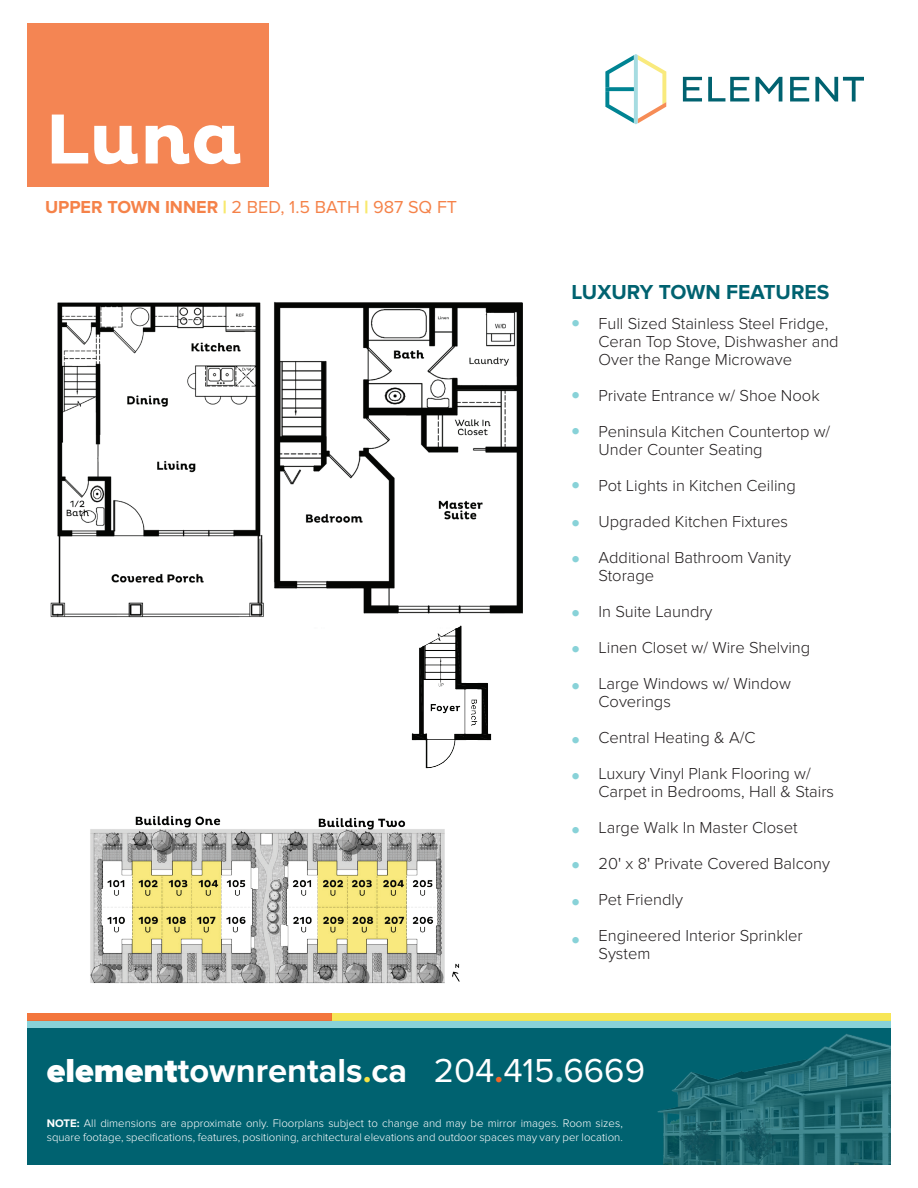
<style>
.page{position:relative;width:918px;height:1188px;background:#fff}
.page>*{position:absolute;margin:0;border:0;box-sizing:border-box;transform-origin:0 0}
.t1{font:700 72px "Pluto";color:#fff}
.t2{font:700 34.5px "Proxima Nova";color:#fff}
.t3{font:900 30px/36.8px "Proxima Nova";color:#88d2d8}
.t4{font:700 21px "Proxima Nova";color:#006270}
.t5{font:18px "Proxima Nova";color:#f58249}
.t6{font:300 16.5px/36px "Proxima Nova";color:#231f20}
.t7{font:300 11.4px/13.6px "Proxima Nova";color:#fff}
.s1{font-weight:700}
.s2{font-weight:900;color:#f8e96f}
.s3{font-weight:900}
.s4{color:#f7e445}
.s5{font-weight:400}
.s6{color:#f26728}
.s7{color:#88d2d8}
</style>
<div class="page">
<div style="left:27px;top:23px;width:241px;height:164px;background:#f48553"></div>
<svg style="left:27px;top:1028px;width:864px;height:137px;background:#066370"></svg>
<svg style="left:683px;top:77px;width:19px;height:25px"></svg>
<svg style="left:708px;top:77px;width:41px;height:25px"></svg>
<svg style="left:756px;top:77px;width:26px;height:25px"></svg>
<svg style="left:790px;top:77px;width:19px;height:25px"></svg>
<svg style="left:815px;top:77px;width:49px;height:25px"></svg>
<svg style="left:605px;top:54px;width:61px;height:70px"></svg>
<img style="left:50px;top:301px;width:473px;height:317px">
<div style="left:27px;top:1021px;width:864px;height:7px;background:#88d2d8"></div>
<div style="left:331px;top:1013px;width:560px;height:8px;background:#f7e657"></div>
<div style="left:27px;top:1013px;width:304px;height:8px;background:#f3763d"></div>
<img style="left:90px;top:815px;width:370px;height:169px">
<img style="left:388px;top:616px;width:107px;height:153px">
<h1 class="t1" style="left:45px;top:98px;width:199px">Luna</h1>
<p class="t5" style="left:45px;top:196px;width:414px"><span class="s1">UPPER TOWN INNER</span> <span class="s2">|</span> 2 BED, 1.5 BATH <span class="s2">|</span> 987 SQ FT</p>
<p class="t4" style="left:572px;top:280px;width:259px">LUXURY TOWN FEATURES</p>
<h3 class="t3" style="left:572px;top:299px;width:10px">.</h3>
<h3 class="t3" style="left:572px;top:371px;width:10px;line-height:36px">. .</h3>
<h3 class="t3" style="left:572px;top:461px;width:10px;text-align:justify">. . .</h3>
<h3 class="t3" style="left:572px;top:588px;width:10px;text-align:justify">. . .</h3>
<h3 class="t3" style="left:572px;top:716px;width:10px;line-height:36px">. .</h3>
<h3 class="t3" style="left:572px;top:807px;width:10px;line-height:34.5px">. .</h3>
<h3 class="t3" style="left:572px;top:877px;width:10px;line-height:37.5px">. .</h3>
<p class="t6" style="left:598px;top:315px;width:242px;line-height:18px">Full Sized Stainless Steel Fridge,<br>Ceran Top Stove, Dishwasher and<br>Over the Range Microwave</p>
<p class="t6" style="left:598px;top:378px;width:233px">Private Entrance w/ Shoe Nook<br>Peninsula Kitchen Countertop w/</p>
<p class="t6" style="left:598px;top:432px;width:199px">Under Counter Seating<br>Pot Lights in Kitchen Ceiling<br>Upgraded Kitchen Fixtures<br>Additional Bathroom Vanity</p>
<p class="t6" style="left:598px;top:558px;width:213px">Storage<br>In Suite Laundry<br>Linen Closet w/ Wire Shelving<br>Large Windows w/ Window</p>
<p class="t6" style="left:598px;top:684px;width:214px">Coverings<br>Central Heating &amp; A/C<br>Luxury Vinyl Plank Flooring w/</p>
<p class="t6" style="left:598px;top:774px;width:237px">Carpet in Bedrooms, Hall &amp; Stairs<br>Large Walk In Master Closet<br>20' x 8' Private Covered Balcony<br>Pet Friendly<br>Engineered Interior Sprinkler</p>
<p class="t6" style="left:598px;top:936px;width:53px">System</p>
<h2 class="t2" style="left:47px;top:1051px;width:600px"><span class="s3">element</span>townrentals<span class="s4">.</span>ca <span class="s5">204</span><span class="s6">.</span><span class="s5">415</span><span class="s7">.</span><span class="s5">6669</span></h2>
<p class="t7" style="left:47px;top:1117px;width:578px"><span class="s1">NOTE:</span> All dimensions are approximate only. Floorplans subject to change and may be mirror images. Room sizes, square footage, specifications, features, positioning, architectural elevations and outdoor spaces may vary per location.</p>
</div>
